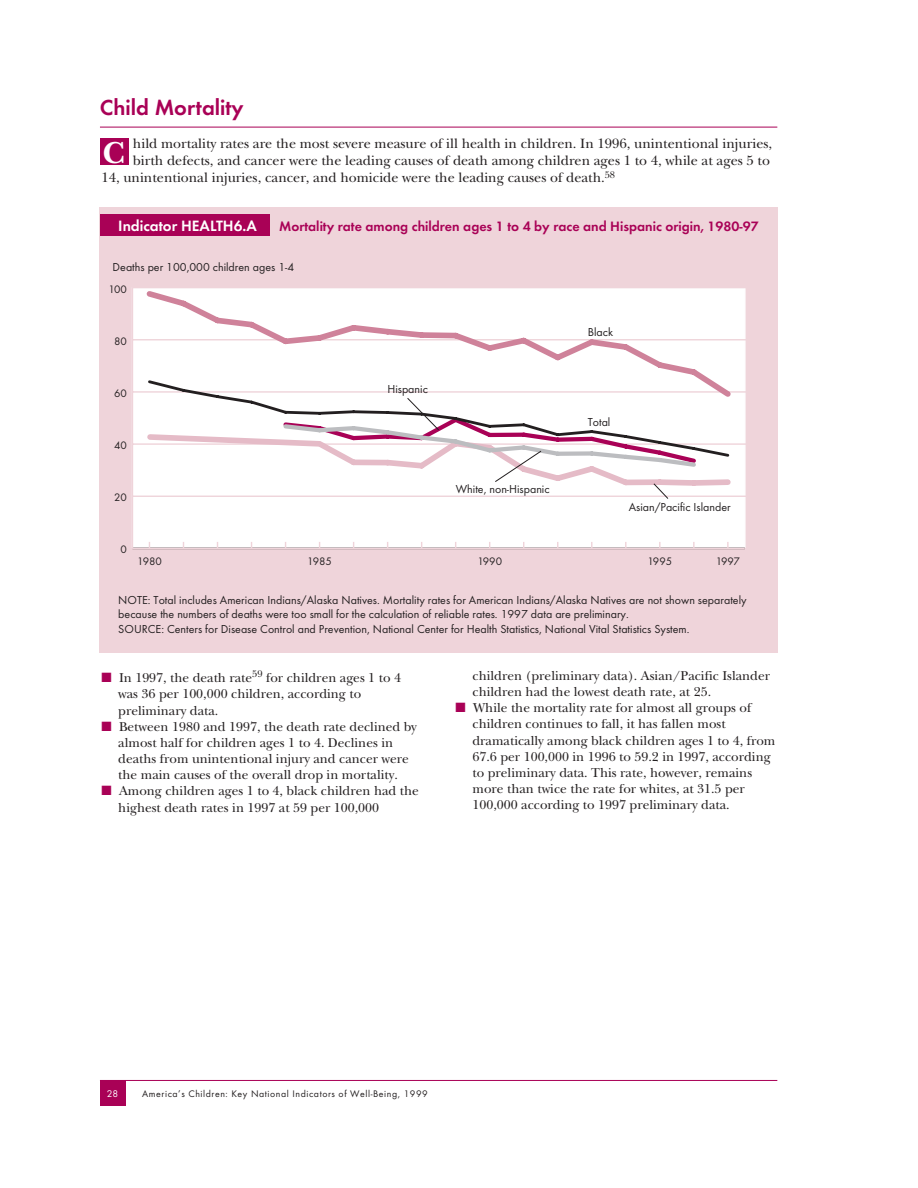
<style>
.page{position:relative;width:918px;height:1188px;background:#fff}
.page>*{position:absolute;margin:0;border:0;box-sizing:border-box;transform-origin:0 0}
.t1{font:700 31.8px "New Baskerville";color:#fff}
.t2{font:600 22.65px "Futura T";color:#a90156}
.t3{font:600 15.45px "Futura T";color:#fff}
.t4{font:14.1px "New Baskerville";color:#231f20}
.t5{font:600 14.1px "Futura T";color:#a90156}
.t6{font:13.35px/16.2px "New Baskerville";color:#231f20}
.t7{font:12px/14.4px "Futura T";color:#231f20}
.t8{font:11.25px "Futura T";color:#231f20}
.t9{font:10.2px "Futura T";color:#fff}
.t10{font:9.9px "Futura T";letter-spacing:.055em;color:#231f20}
.s1{color:#a90156}
</style>
<div class="page">
<div style="left:100px;top:138px;width:28px;height:27px;background:#a90156"></div>
<div style="left:100px;top:1080px;width:25px;height:26px;background:#a90156"></div>
<hr style="left:100px;top:1080px;width:677px;height:1px;background:#a90156">
<hr style="left:100px;top:127px;width:677px;height:1px;background:#a90156">
<div style="left:100px;top:208px;width:677px;height:445px;background:#efd4da"></div>
<div style="left:132px;top:287px;width:614px;height:261px;background:#fff;border:1px solid #fff"></div>
<svg style="left:659px;top:542px;width:2px;height:6px"></svg>
<svg style="left:693px;top:542px;width:2px;height:6px"></svg>
<svg style="left:727px;top:542px;width:2px;height:6px"></svg>
<hr style="left:132px;top:288px;width:1px;height:260px;background:#efd4da">
<hr style="left:132px;top:496px;width:615px;height:1px;background:#efd4da">
<hr style="left:132px;top:443px;width:615px;height:2px;background:#efd4da">
<hr style="left:132px;top:391px;width:616px;height:2px;background:#efd4da">
<hr style="left:132px;top:339px;width:616px;height:1px;background:#efd4da">
<hr style="left:132px;top:287px;width:615px;height:1px;background:#efd4da">
<svg style="left:143px;top:288px;width:593px;height:105px"></svg>
<svg style="left:146px;top:378px;width:585px;height:19px"></svg>
<div style="left:100px;top:214px;width:169px;height:22px;background:#a90156"></div>
<svg style="left:144px;top:397px;width:590px;height:102px"></svg>
<h2 class="t2" style="left:100px;top:96px;width:145px">Child Mortality</h2>
<h1 class="t1" style="left:103px;top:141px;width:24px">C</h1>
<p class="t4" style="left:133px;top:139px;width:641px">hild mortality rates are the most severe measure of ill health in children. In 1996, unintentional injuries,</p>
<p class="t4" style="left:133px;top:156px;width:639px">birth defects, and cancer were the leading causes of death among children ages 1 to 4, while at ages 5 to</p>
<p class="t4" style="left:101px;top:173px;width:515px">14, unintentional injuries, cancer, and homicide were the leading causes of death.<sup>58</sup></p>
<p class="t3" style="left:118px;top:219px;width:140px">Indicator HEALTH6.A</p>
<p class="t5" style="left:279px;top:220px;width:481px">Mortality rate among children ages 1 to 4 by race and Hispanic origin, 1980-97</p>
<p class="t7" style="left:113px;top:261px;width:183px">Deaths per 100,000 children ages 1-4</p>
<p class="t8" style="left:108px;top:285px;width:20px">100</p>
<p class="t8" style="left:114px;top:337px;width:14px">80</p>
<p class="t7" style="left:588px;top:326px;width:27px">Black</p>
<p class="t8" style="left:114px;top:389px;width:14px">60</p>
<p class="t8" style="left:114px;top:441px;width:14px">40</p>
<p class="t7" style="left:387px;top:383px;width:42px">Hispanic</p>
<p class="t7" style="left:588px;top:416px;width:24px">Total</p>
<p class="t8" style="left:114px;top:494px;width:14px">20</p>
<p class="t7" style="left:456px;top:483px;width:95px">White, non-Hispanic</p>
<p class="t7" style="left:629px;top:501px;width:104px">Asian/Pacific Islander</p>
<p class="t8" style="left:121px;top:546px;width:8px">0</p>
<p class="t8" style="left:137px;top:558px;width:26px">1980</p>
<p class="t8" style="left:307px;top:558px;width:26px">1985</p>
<p class="t8" style="left:477px;top:558px;width:26px">1990</p>
<p class="t8" style="left:647px;top:558px;width:26px">1995</p>
<p class="t8" style="left:716px;top:558px;width:26px">1997</p>
<p class="t7" style="left:118px;top:594px;width:630px">NOTE: Total includes American Indians/Alaska Natives. Mortality rates for American Indians/Alaska Natives are not shown separately because the numbers of deaths were too small for the calculation of reliable rates. 1997 data are preliminary.<br>SOURCE: Centers for Disease Control and Prevention, National Center for Health Statistics, National Vital Statistics System.</p>
<p class="t6" style="left:118px;top:671px;width:284px;text-indent:-17px"><span class="s1">■</span> In 1997, the death rate<sup>59</sup> for children ages 1 to 4 was 36 per 100,000 children, according to preliminary data.</p>
<p class="t6" style="left:118px;top:720px;width:300px;text-indent:-17px"><span class="s1">■</span> Between 1980 and 1997, the death rate declined by almost half for children ages 1 to 4. Declines in deaths from unintentional injury and cancer were the main causes of the overall drop in mortality.</p>
<p class="t6" style="left:118px;top:784px;width:302px;line-height:16.6px;text-indent:-17px"><span class="s1">■</span> Among children ages 1 to 4, black children had the highest death rates in 1997 at 59 per 100,000</p>
<p class="t6" style="left:473px;top:669px;width:299px">children (preliminary data). Asian/Pacific Islander children had the lowest death rate, at 25.</p>
<p class="t6" style="left:473px;top:701px;width:304px;text-indent:-17px"><span class="s1">■</span> While the mortality rate for almost all groups of children continues to fall, it has fallen most dramatically among black children ages 1 to 4, from 67.6 per 100,000 in 1996 to 59.2 in 1997, according to preliminary data. This rate, however, remains more than twice the rate for whites, at 31.5 per 100,000 according to 1997 preliminary data.</p>
<p class="t9" style="left:107px;top:1090px;width:13px">28</p>
<p class="t10" style="left:142px;top:1090px;width:287px">America’s Children: Key National Indicators of Well-Being, 1999</p>
</div>
